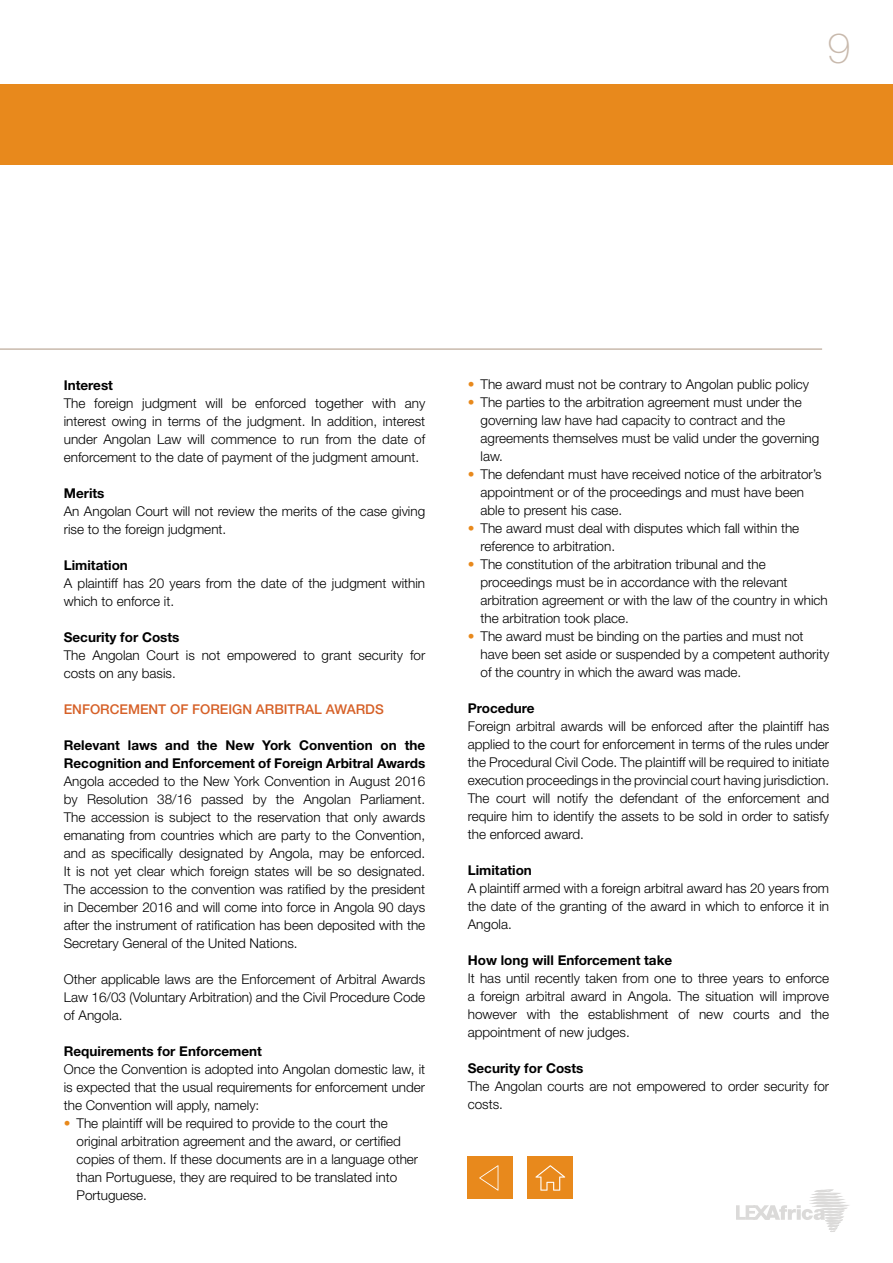
<style>
.page{position:relative;width:893px;height:1263px;background:#fff}
.page>*{position:absolute;margin:0;border:0;box-sizing:border-box;transform-origin:0 0}
.t1{font:100 42px "Helvetica Neue LT Std";color:#c8b9ac}
.t2{font:300 13.5px/18px "Helvetica Neue LT Std";color:#000}
.t3{font:700 13.5px/18px "Helvetica Neue LT Std";color:#000}
.t4{font:500 13.5px "Helvetica Neue LT Std";color:#d66027}
.s1{color:#e8891c}
</style>
<div class="page">
<svg style="left:736px;top:1189px;width:113px;height:43px"></svg>
<div style="left:0;top:84px;width:893px;height:81px;background:#e8891c"></div>
<hr style="left:0;top:348px;width:822px;height:2px;background:#c8b9ac">
<div style="left:528px;top:1157px;width:45px;height:42px;background:#e8891c"></div>
<svg style="left:535px;top:1165px;width:30px;height:26px"></svg>
<div style="left:468px;top:1157px;width:45px;height:42px;background:#e8891c"></div>
<svg style="left:479px;top:1165px;width:19px;height:26px"></svg>
<h1 class="t1" style="left:827px;top:24px;width:25px">9</h1>
<p class="t3" style="left:64px;top:375px;width:51px">Interest</p>
<p class="t2" style="left:64px;top:393px;width:363px;text-align:justify">The foreign judgment will be enforced together with any interest owing in terms of the judgment. In addition, interest under Angolan Law will commence to run from the date of enforcement to the date of payment of the judgment amount.</p>
<p class="t3" style="left:64px;top:483px;width:42px">Merits</p>
<p class="t2" style="left:64px;top:501px;width:363px">An Angolan Court will not review the merits of the case giving rise to the foreign judgment.</p>
<p class="t3" style="left:64px;top:555px;width:66px">Limitation</p>
<p class="t2" style="left:64px;top:573px;width:363px">A plaintiff has 20 years from the date of the judgment within which to enforce it.</p>
<p class="t3" style="left:64px;top:627px;width:117px">Security for Costs</p>
<p class="t2" style="left:64px;top:645px;width:363px">The Angolan Court is not empowered to grant security for costs on any basis.</p>
<p class="t4" style="left:64px;top:701px;width:321px">ENFORCEMENT OF FOREIGN ARBITRAL AWARDS</p>
<p class="t3" style="left:64px;top:735px;width:363px">Relevant laws and the New York Convention on the<br>Recognition and Enforcement of Foreign Arbitral Awards</p>
<p class="t2" style="left:64px;top:771px;width:363px;text-align:justify">Angola acceded to the New York Convention in August 2016 by Resolution 38/16 passed by the Angolan Parliament.<br>The accession is subject to the reservation that only awards emanating from countries which are party to the Convention, and as specifically designated by Angola, may be enforced.<br>It is not yet clear which foreign states will be so designated.<br>The accession to the convention was ratified by the president in December 2016 and will come into force in Angola 90 days after the instrument of ratification has been deposited with the Secretary General of the United Nations.</p>
<p class="t2" style="left:64px;top:969px;width:363px;text-align:justify">Other applicable laws are the Enforcement of Arbitral Awards Law 16/03 (Voluntary Arbitration) and the Civil Procedure Code of Angola.</p>
<p class="t3" style="left:64px;top:1041px;width:200px">Requirements for Enforcement</p>
<p class="t2" style="left:64px;top:1059px;width:363px;text-align:justify">Once the Convention is adopted into Angolan domestic law, it is expected that the usual requirements for enforcement under the Convention will apply, namely:</p>
<p class="t2" style="left:77px;top:1113px;width:343px;text-indent:-13px"><span class="s1">•</span> The plaintiff will be required to provide to the court the original arbitration agreement and the award, or certified copies of them. If these documents are in a language other than Portuguese, they are required to be translated into Portuguese.</p>
<p class="t2" style="left:468px;top:375px;width:343px"><span class="s1">•</span> The award must not be contrary to Angolan public policy</p>
<p class="t2" style="left:480px;top:393px;width:340px;text-indent:-13px"><span class="s1">•</span> The parties to the arbitration agreement must under the governing law have had capacity to contract and the agreements themselves must be valid under the governing law.</p>
<p class="t2" style="left:480px;top:465px;width:343px;text-indent:-13px"><span class="s1">•</span> The defendant must have received notice of the arbitrator’s appointment or of the proceedings and must have been able to present his case.</p>
<p class="t2" style="left:480px;top:519px;width:320px;text-indent:-13px"><span class="s1">•</span> The award must deal with disputes which fall within the reference to arbitration.</p>
<p class="t2" style="left:480px;top:555px;width:349px;text-indent:-13px"><span class="s1">•</span> The constitution of the arbitration tribunal and the proceedings must be in accordance with the relevant arbitration agreement or with the law of the country in which the arbitration took place.</p>
<p class="t2" style="left:480px;top:627px;width:350px;text-indent:-13px"><span class="s1">•</span> The award must be binding on the parties and must not have been set aside or suspended by a competent authority of the country in which the award was made.</p>
<p class="t3" style="left:468px;top:699px;width:68px">Procedure</p>
<p class="t2" style="left:468px;top:717px;width:363px;text-align:justify">Foreign arbitral awards will be enforced after the plaintiff has applied to the court for enforcement in terms of the rules under the Procedural Civil Code. The plaintiff will be required to initiate execution proceedings in the provincial court having jurisdiction.<br>The court will notify the defendant of the enforcement and require him to identify the assets to be sold in order to satisfy the enforced award.</p>
<p class="t3" style="left:468px;top:861px;width:66px">Limitation</p>
<p class="t2" style="left:468px;top:879px;width:363px;text-align:justify">A plaintiff armed with a foreign arbitral award has 20 years from the date of the granting of the award in which to enforce it in Angola.</p>
<p class="t3" style="left:468px;top:951px;width:206px">How long will Enforcement take</p>
<p class="t2" style="left:468px;top:969px;width:363px;text-align:justify">It has until recently taken from one to three years to enforce a foreign arbitral award in Angola. The situation will improve however with the establishment of new courts and the appointment of new judges.</p>
<p class="t3" style="left:468px;top:1059px;width:117px">Security for Costs</p>
<p class="t2" style="left:468px;top:1077px;width:363px">The Angolan courts are not empowered to order security for costs.</p>
</div>
